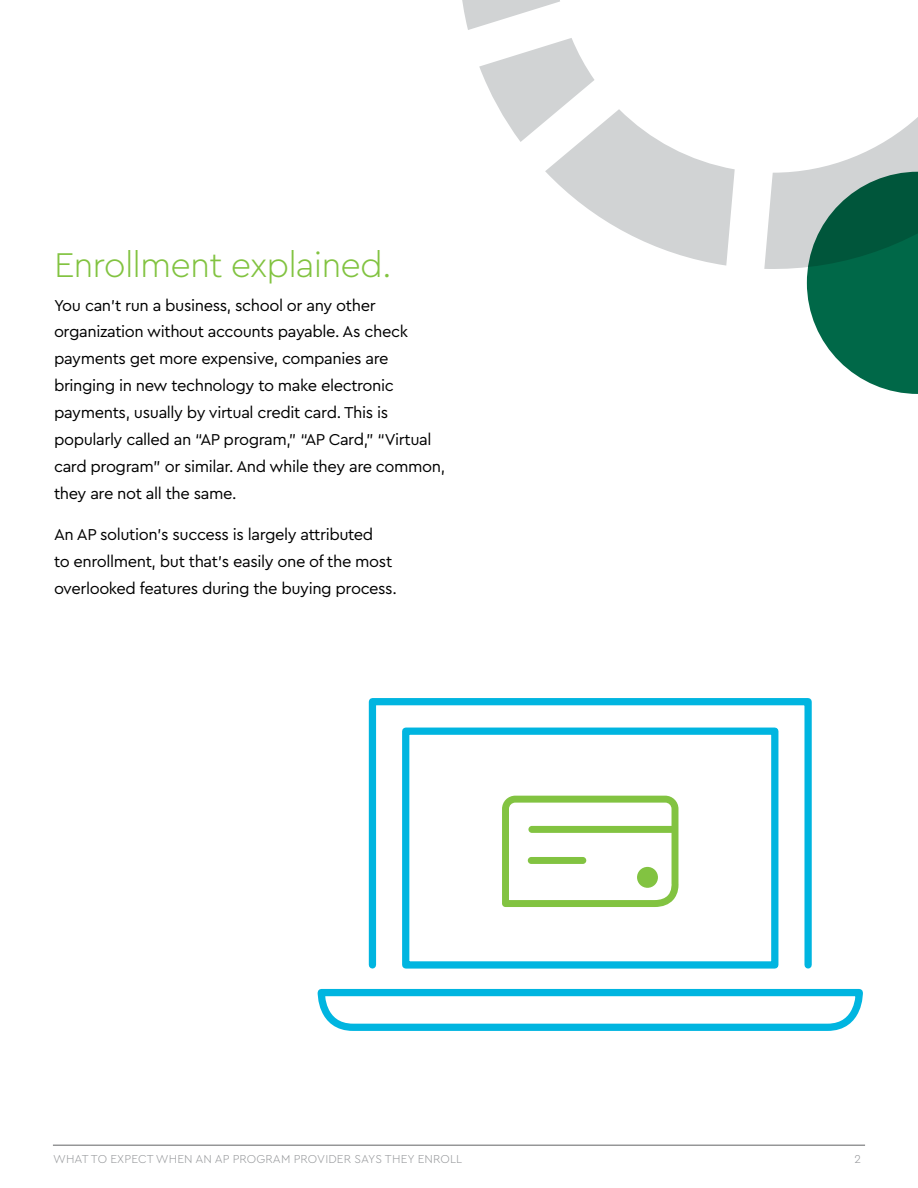
<style>
.page{position:relative;width:918px;height:1188px;background:#fff}
.page>*{position:absolute;margin:0;border:0;box-sizing:border-box;transform-origin:0 0}
.t1{font:300 36px "Cera";letter-spacing:-.025em;color:#82c341}
.t2{font:16.5px/27px "Cera";letter-spacing:-.025em;color:#000}
.t3{font:300 12px "Cera";letter-spacing:.01em;color:#939598}
</style>
<div class="page">
<hr style="left:53px;top:1145px;width:812px;height:1px;background:#636466">
<svg style="left:317px;top:993px;width:546px;height:38px"></svg>
<div style="left:402px;top:728px;width:376px;height:241px;border:7px solid #00b5e0"></div>
<div style="left:369px;top:698px;width:443px;height:271px;border:7px solid #00b5e0"></div>
<svg style="left:502px;top:796px;width:177px;height:111px"></svg>
<div style="left:528px;top:826px;width:148px;height:7px;background:#82c341;border-radius:3px"></div>
<div style="left:528px;top:857px;width:58px;height:7px;background:#82c341;border-radius:3px"></div>
<div style="left:637px;top:867px;width:21px;height:21px;background:#82c341;border-radius:50%"></div>
<svg style="left:807px;top:268px;width:111px;height:126px"></svg>
<svg style="left:462px;top:0;width:456px;height:268px"></svg>
<h1 class="t1" style="left:54px;top:241px;width:339px">Enrollment explained.</h1>
<p class="t2" style="left:54px;top:291px;width:393px">You can’t run a business, school or any other organization without accounts payable. As check payments get more expensive, companies are bringing in new technology to make electronic payments, usually by virtual credit card. This is popularly called an “AP program,” “AP Card,” “Virtual card program” or similar. And while they are common, they are not all the same.</p>
<p class="t2" style="left:54px;top:520px;width:344px">An AP solution’s success is largely attributed<br>to enrollment, but that’s easily one of the most overlooked features during the buying process.</p>
<p class="t3" style="left:53px;top:1151px;width:411px">WHAT TO EXPECT WHEN AN AP PROGRAM PROVIDER SAYS THEY ENROLL</p>
<p class="t3" style="left:855px;top:1151px;width:8px">2</p>
</div>
